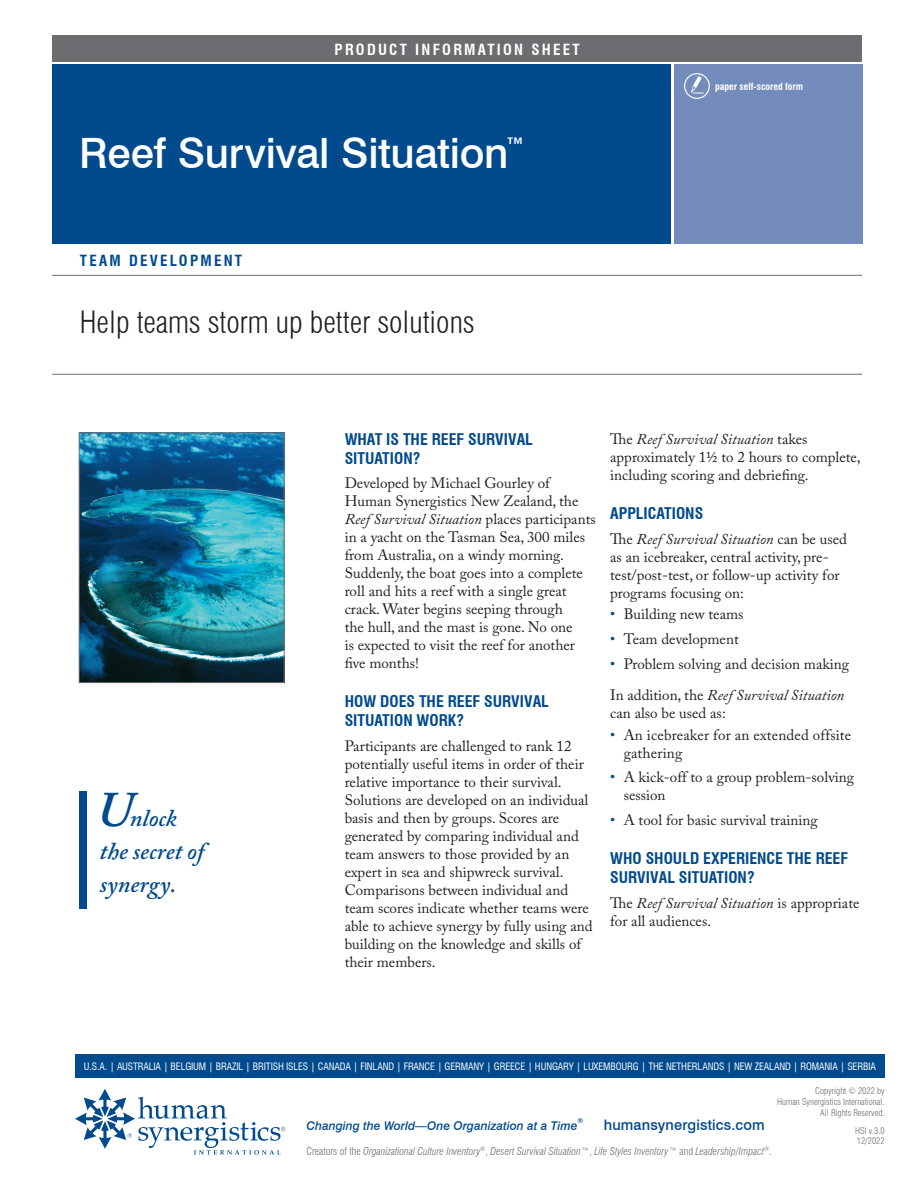
<style>
.page{position:relative;width:918px;height:1188px;background:#fff}
.page>*{position:absolute;margin:0;border:0;box-sizing:border-box;transform-origin:0 0}
.t1{font:500 41.85px "Swiss 721 BT";letter-spacing:-.005em;color:#fff}
.t2{font:300 condensed 30px "Swiss 721 BT";color:#231f20}
.t3{font:italic 600 24px/33px "Adobe Caslon Pro";color:#004a8d}
.t4{font:700 condensed 15.75px/18.9px "Swiss 721 BT";color:#004a8d}
.t5{font:15px/18px "Adobe Caslon Pro";color:#231f20}
.t6{font:700 condensed 15px "Swiss 721 BT";letter-spacing:.15em;color:#fff}
.t7{font:700 condensed 15px "Swiss 721 BT";letter-spacing:.15em;color:#004a8d}
.t8{font:500 14.55px "Swiss 721 BT";letter-spacing:.01em;color:#004a8d}
.t9{font:italic 500 12px "Swiss 721 BT";color:#004a8d}
.t10{font:italic 300 condensed 10.5px "Swiss 721 BT";color:#6c6d70}
.t11{font:condensed 10.05px "Swiss 721 BT";letter-spacing:-.01em;color:#fff}
.t12{font:700 condensed 9.75px "Swiss 721 BT";color:#fff}
.t13{font:300 condensed 9px/10.8px "Swiss 721 BT";color:#6c6d70;text-align:right}
.t14{font:italic 500 7.05px "Swiss 721 BT";color:#004a8d}
.s1{font-size:49.5px}
.s2{font-style:italic}
.s3{color:#004a8d}
.s4{font-style:normal}
</style>
<div class="page">
<svg style="left:75px;top:1089px;width:211px;height:66px"></svg>
<div style="left:75px;top:1054px;width:810px;height:24px;background:#004a8d"></div>
<div style="left:674px;top:64px;width:188px;height:180px;background:#748cbb"></div>
<div style="left:52px;top:35px;width:810px;height:26px;background:#6c6d70"></div>
<div style="left:52px;top:64px;width:619px;height:180px;background:#004a8d"></div>
<hr style="left:52px;top:374px;width:810px;height:1px;background:#6c6d70">
<hr style="left:52px;top:275px;width:810px;height:1px;background:#6c6d70">
<img style="left:81px;top:435px;width:201px;height:246px">
<div style="left:79px;top:433px;width:205px;height:250px;border:1px solid #6c6d70"></div>
<svg style="left:685px;top:74px;width:24px;height:24px"></svg>
<div style="left:684px;top:73px;width:26px;height:26px;border:1px solid #fff;border-radius:50%"></div>
<svg style="left:691px;top:76px;width:13px;height:18px"></svg>
<div style="left:79px;top:792px;width:8px;height:117px;background:#004a8d"></div>
<p class="t6" style="left:335px;top:40px;width:247px">PRODUCT INFORMATION SHEET</p>
<h1 class="t1" style="left:79px;top:128px;width:448px">Reef Survival Situation<sup>™</sup></h1>
<p class="t7" style="left:80px;top:252px;width:164px">TEAM DEVELOPMENT</p>
<h2 class="t2" style="left:80px;top:304px;width:396px">Help teams storm up better solutions</h2>
<p class="t12" style="left:715px;top:81px;width:89px">paper self-scored form</p>
<h3 class="t3" style="left:97px;top:801px;width:109px"><span class="s1">U</span>nlock the secret of synergy.</h3>
<p class="t4" style="left:345px;top:430px;width:190px">WHAT IS THE REEF SURVIVAL<br>SITUATION?</p>
<p class="t5" style="left:345px;top:474px;width:253px">Developed by Michael Gourley of Human Synergistics New Zealand, the <span class="s2">Reef Survival Situation</span> places participants in a yacht on the Tasman Sea, 300 miles from Australia, on a windy morning.<br>Suddenly, the boat goes into a complete roll and hits a reef with a single great crack. Water begins seeping through<br>the hull, and the mast is gone. No one<br>is expected to visit the reef for another five months!</p>
<p class="t4" style="left:345px;top:692px;width:206px">HOW DOES THE REEF SURVIVAL<br>SITUATION WORK?</p>
<p class="t5" style="left:345px;top:737px;width:249px">Participants are challenged to rank 12 potentially useful items in order of their relative importance to their survival.<br>Solutions are developed on an individual basis and then by groups. Scores are generated by comparing individual and team answers to those provided by an expert in sea and shipwreck survival.<br>Comparisons between individual and team scores indicate whether teams were able to achieve synergy by fully using and building on the knowledge and skills of their members.</p>
<p class="t5" style="left:610px;top:430px;width:252px">The <span class="s2">Reef Survival Situation</span> takes approximately 1½ to 2 hours to complete, including scoring and debriefing.</p>
<p class="t4" style="left:610px;top:504px;width:95px">APPLICATIONS</p>
<p class="t5" style="left:610px;top:529px;width:238px">The <span class="s2">Reef Survival Situation</span> can be used as an icebreaker, central activity, pre&shy;test/post-test, or follow-up activity for programs focusing on:</p>
<p class="t5" style="left:610px;top:605px;width:135px"><span class="s3">•</span> Building new teams</p>
<p class="t5" style="left:610px;top:630px;width:130px"><span class="s3">•</span> Team development</p>
<p class="t5" style="left:610px;top:648px;width:240px;line-height:31.5px"><span class="s3">•</span> Problem solving and decision making<br>In addition, the <span class="s2">Reef Survival Situation</span></p>
<p class="t5" style="left:610px;top:704px;width:117px">can also be used as:</p>
<p class="t5" style="left:624px;top:725px;width:229px;text-indent:-14px"><span class="s3">•</span> An icebreaker for an extended offsite gathering</p>
<p class="t5" style="left:624px;top:768px;width:232px;text-indent:-14px"><span class="s3">•</span> A kick-off to a group problem-solving session</p>
<p class="t5" style="left:610px;top:811px;width:209px"><span class="s3">•</span> A tool for basic survival training</p>
<p class="t4" style="left:610px;top:849px;width:239px">WHO SHOULD EXPERIENCE THE REEF<br>SURVIVAL SITUATION?</p>
<p class="t5" style="left:610px;top:894px;width:251px">The <span class="s2">Reef Survival Situation</span> is appropriate for all audiences.</p>
<p class="t11" style="left:84px;top:1060px;width:794px">U.S.A. | AUSTRALIA | BELGIUM | BRAZIL | BRITISH ISLES | CANADA | FINLAND | FRANCE | GERMANY | GREECE | HUNGARY | LUXEMBOURG | THE NETHERLANDS | NEW ZEALAND | ROMANIA | SERBIA</p>
<p class="t13" style="left:777px;top:1086px;width:109px">Copyright © 2022 by<br>Human Synergistics International.<br>All Rights Reserved.</p>
<p class="t13" style="left:855px;top:1125px;width:31px;text-align:left">HSI v.3.0<br>12/2022</p>
<p class="t14" style="left:577px;top:1116px;width:7px">®</p>
<p class="t8" style="left:604px;top:1116px;width:162px">humansynergistics.com</p>
<p class="t9" style="left:307px;top:1118px;width:272px">Changing the World—One Organization at a Time</p>
<p class="t10" style="left:307px;top:1145px;width:467px"><span class="s4">Creators of the</span> Organizational Culture Inventory<sup>®</sup><span class="s4">,</span> Desert Survival Situation™<span class="s4">,</span> Life Styles Inventory™ <span class="s4">and</span> Leadership/Impact<sup>®</sup><span class="s4">.</span></p>
</div>
